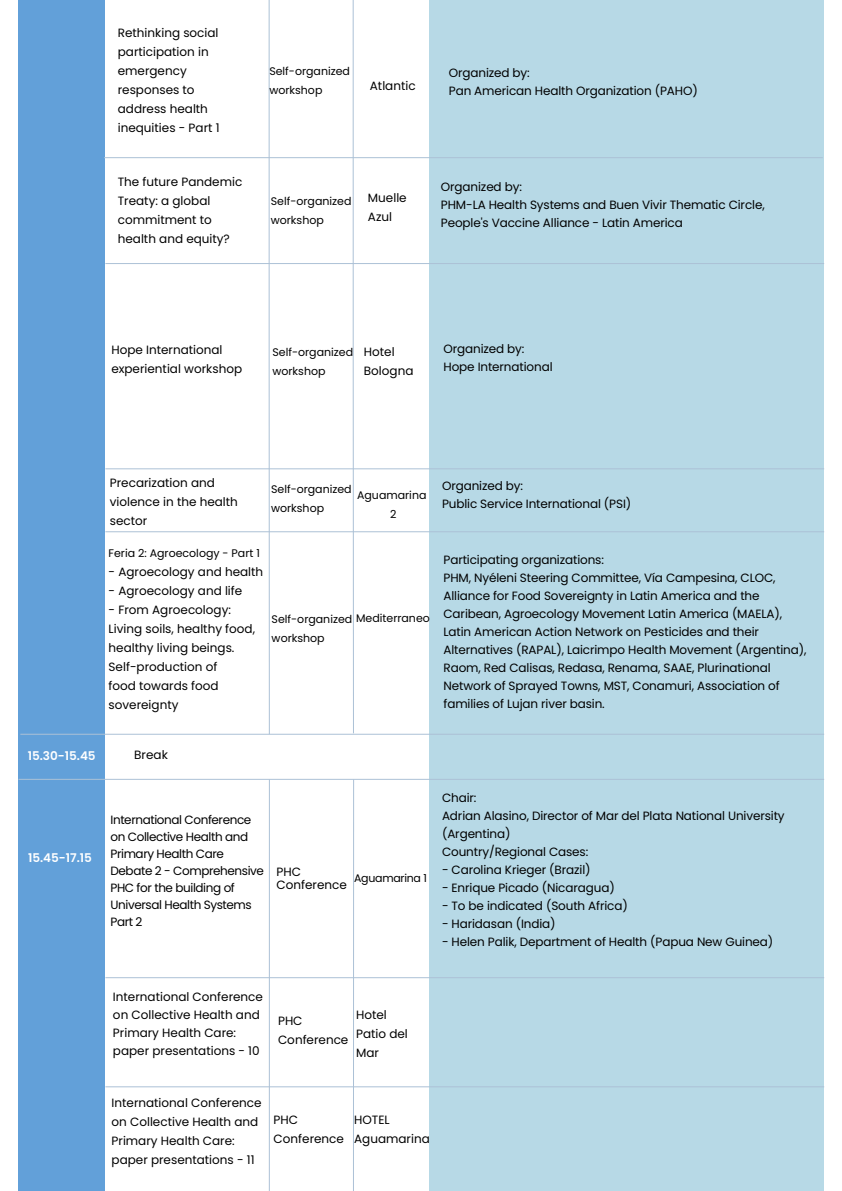
<style>
.page{position:relative;width:842px;height:1191px;background:#fff}
.page>*{position:absolute;margin:0;border:0;box-sizing:border-box;transform-origin:0 0}
.t1{font:12px/19px "Poppins";letter-spacing:-.01em;color:#000}
.t2{font:12px/17px "Poppins";letter-spacing:-.035em;color:#000}
.t3{font:600 12px "Poppins";color:#fff}
.t4{font:11px/19px "Poppins";color:#000}
.t5{font:11px "Poppins";letter-spacing:-.025em;color:#000}
</style>
<div class="page">
<div style="left:19px;top:0;width:86px;height:1191px;background:#62a0d9"></div>
<div style="left:430px;top:0;width:394px;height:1191px;background:#b7d9e6"></div>
<hr style="left:104px;top:157px;width:719px;height:1px;background:#acc1d6">
<hr style="left:105px;top:263px;width:719px;height:1px;background:#acc1d6">
<hr style="left:105px;top:468px;width:719px;height:1px;background:#acc1d6">
<hr style="left:105px;top:531px;width:719px;height:1px;background:#acc1d6">
<svg style="left:268px;top:0;width:2px;height:735px"></svg>
<svg style="left:352px;top:0;width:2px;height:733px"></svg>
<svg style="left:268px;top:778px;width:2px;height:413px"></svg>
<svg style="left:352px;top:778px;width:3px;height:413px"></svg>
<hr style="left:20px;top:733px;width:804px;height:1px;background:#acc1d6">
<hr style="left:19px;top:779px;width:805px;height:1px;background:#acc1d6">
<hr style="left:105px;top:977px;width:719px;height:1px;background:#acc1d6">
<hr style="left:105px;top:1086px;width:719px;height:1px;background:#acc1d6">
<p class="t1" style="left:118px;top:23px;width:103px">Rethinking social participation in emergency responses to address health inequities - Part 1</p>
<p class="t4" style="left:269px;top:61px;width:82px">Self-organized workshop</p>
<p class="t1" style="left:370px;top:77px;width:47px">Atlantic</p>
<p class="t1" style="left:449px;top:64px;width:250px;line-height:18px">Organized by:<br>Pan American Health Organization (PAHO)</p>
<p class="t1" style="left:118px;top:172px;width:126px">The future Pandemic<br>Treaty: a global commitment to health and equity?</p>
<p class="t1" style="left:441px;top:178px;width:325px;line-height:18px">Organized by:<br>PHM-LA Health Systems and Buen Vivir Thematic Circle,<br>People's Vaccine Alliance - Latin America</p>
<p class="t1" style="left:368px;top:189px;width:40px">Muelle<br>Azul</p>
<p class="t4" style="left:271px;top:191px;width:82px">Self-organized workshop</p>
<p class="t1" style="left:111px;top:340px;width:132px">Hope International experiential workshop</p>
<p class="t1" style="left:443px;top:339px;width:111px;line-height:18px">Organized by:<br>Hope International</p>
<p class="t4" style="left:272px;top:342px;width:82px">Self-organized workshop</p>
<p class="t1" style="left:364px;top:343px;width:51px">Hotel<br>Bologna</p>
<p class="t1" style="left:110px;top:473px;width:130px">Precarization and violence in the health sector</p>
<p class="t1" style="left:442px;top:477px;width:191px;line-height:18px">Organized by:<br>Public Service International (PSI)</p>
<p class="t1" style="left:443px;top:551px;width:364px;line-height:18px">Participating organizations:<br>PHM, Nyéleni Steering Committee, Vía Campesina, CLOC, Alliance for Food Sovereignty in Latin America and the Caribean, Agroecology Movement Latin America (MAELA), Latin American Action Network on Pesticides and their Alternatives (RAPAL), Laicrimpo Health Movement (Argentina), Raom, Red Calisas, Redasa, Renama, SAAE, Plurinational Network of Sprayed Towns, MST, Conamuri, Association of families of Lujan river basin.</p>
<p class="t4" style="left:271px;top:480px;width:82px">Self-organized workshop</p>
<p class="t4" style="left:357px;top:486px;width:71px;text-align:center">Aguamarina<br>2</p>
<p class="t4" style="left:109px;top:543px;width:153px">Feria 2: Agroecology - Part 1</p>
<p class="t1" style="left:109px;top:562px;width:156px">- Agroecology and health</p>
<p class="t1" style="left:109px;top:581px;width:135px">- Agroecology and life</p>
<p class="t1" style="left:109px;top:600px;width:148px">- From Agroecology:<br>Living soils, healthy food, healthy living beings.<br>Self-production of<br>food towards food sovereignty</p>
<p class="t4" style="left:272px;top:610px;width:160px">Self-organized Mediterraneo workshop</p>
<p class="t3" style="left:28px;top:749px;width:69px">15.30-15.45</p>
<p class="t1" style="left:134px;top:745px;width:35px">Break</p>
<p class="t3" style="left:28px;top:850px;width:65px">15.45-17.15</p>
<p class="t2" style="left:110px;top:811px;width:155px">International Conference on Collective Health and<br>Primary Health Care<br>Debate 2 - Comprehensive<br>PHC for the building of<br>Universal Health Systems<br>Part 2</p>
<p class="t1" style="left:277px;top:865px;width:72px;line-height:13px">PHC<br>Conference</p>
<p class="t5" style="left:354px;top:871px;width:74px">Aguamarina 1</p>
<p class="t1" style="left:442px;top:788px;width:344px;line-height:18px">Chair:<br>Adrian Alasino, Director of Mar del Plata National University (Argentina)<br>Country/Regional Cases:</p>
<p class="t1" style="left:442px;top:860px;width:150px">- Carolina Krieger (Brazil)</p>
<p class="t1" style="left:442px;top:878px;width:174px">- Enrique Picado (Nicaragua)</p>
<p class="t1" style="left:442px;top:896px;width:187px">- To be indicated (South Africa)</p>
<p class="t1" style="left:442px;top:914px;width:115px">- Haridasan (India)</p>
<p class="t1" style="left:442px;top:932px;width:333px">- Helen Palik, Department of Health (Papua New Guinea)</p>
<p class="t1" style="left:113px;top:987px;width:151px;line-height:18px">International Conference on Collective Health and<br>Primary Health Care: paper presentations - 10</p>
<p class="t1" style="left:278px;top:1011px;width:72px">PHC<br>Conference</p>
<p class="t1" style="left:356px;top:1005px;width:53px">Hotel<br>Patio del<br>Mar</p>
<p class="t1" style="left:112px;top:1093px;width:151px">International Conference on Collective Health and<br>Primary Health Care: paper presentations - 11</p>
<p class="t1" style="left:274px;top:1110px;width:72px">PHC<br>Conference</p>
<p class="t1" style="left:354px;top:1110px;width:77px">HOTEL<br>Aguamarina</p>
</div>
